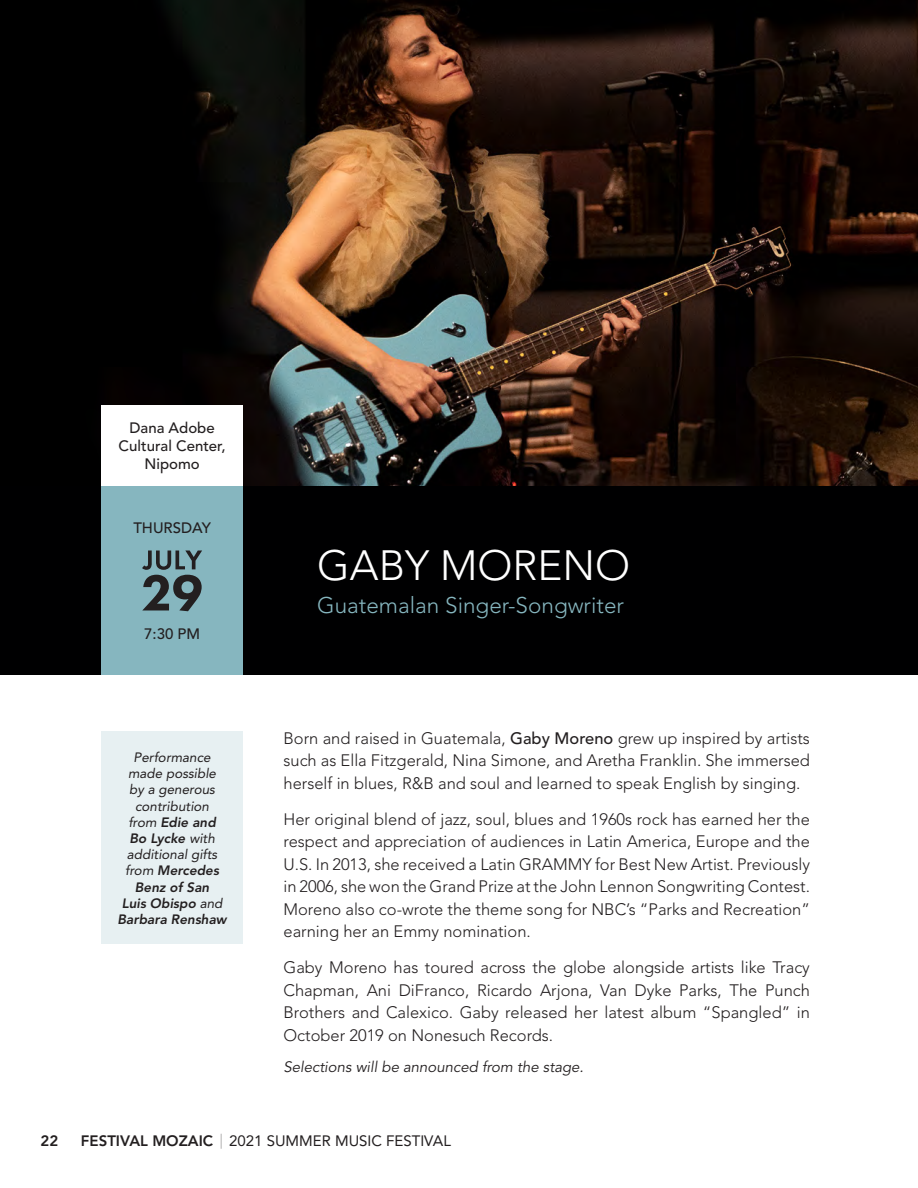
<style>
.page{position:relative;width:918px;height:1188px;background:#fff}
.page>*{position:absolute;margin:0;border:0;box-sizing:border-box;transform-origin:0 0}
.Event_Day{font:800 52.5px "Futura PT";color:#231f20}
.Event_Name{font:300 42px "Avenir LT Std";color:#fff}
.Event_Name_Subhead{font:300 22.5px "Avenir LT Std";color:#86b6bf}
.Body_11{font:300 16.5px/22.5px "Avenir LT Std";color:#231f20;text-align:justify}
.t1{font:italic 15px "Avenir LT Std";color:#231f20}
.t2{font:15px "Avenir LT Std";color:#231f20;scale:.3 1}
.Event_Location{font:500 15px/18px "Avenir LT Std";color:#231f20;text-align:center}
.Event_Day___Time{font:500 15px "Avenir LT Std";color:#231f20}
.t3{font:800 15px "Avenir LT Std";color:#231f20}
.t4{font:italic 13.5px/16.2px "Avenir LT Std";color:#231f20;text-align:center}
.s1{font-weight:800}
.s2{font-weight:500}
</style>
<div class="page">
<img style="left:0;top:0;width:918px;height:486px">
<div style="left:0;top:486px;width:918px;height:189px;background:#000001"></div>
<div style="left:101px;top:405px;width:142px;height:81px;background:#fff"></div>
<div style="left:101px;top:486px;width:142px;height:189px;background:#86b6bf"></div>
<svg style="left:142px;top:551px;width:60px;height:19px"></svg>
<div style="left:101px;top:732px;width:142px;height:212px;background:#e7f0f2"></div>
<p class="Event_Location" style="left:119px;top:419px;width:108px">Dana Adobe<br>Cultural Center,<br>Nipomo</p>
<p class="Event_Day___Time" style="left:133px;top:519px;width:79px">THURSDAY</p>
<p class="Event_Day" style="left:141px;top:560px;width:64px">29</p>
<p class="Event_Day___Time" style="left:144px;top:625px;width:57px">7:30 PM</p>
<p class="t4" style="left:117px;top:749px;width:111px">Performance made possible<br>by a generous contribution<br>from <span class="s1">Edie and<br>Bo Lycke</span> with additional gifts from <span class="s1">Mercedes<br>Benz of San<br>Luis Obispo</span> and<br><span class="s1">Barbara Renshaw</span></p>
<p class="Event_Name" style="left:317px;top:540px;width:314px">GABY MORENO</p>
<p class="Event_Name_Subhead" style="left:317px;top:592px;width:308px">Guatemalan Singer-Songwriter</p>
<p class="Body_11" style="left:284px;top:727px;width:528px">Born and raised in Guatemala, <span class="s2">Gaby Moreno</span> grew up inspired by artists such as Ella Fitzgerald, Nina Simone, and Aretha Franklin. She immersed herself in blues, R&amp;B and soul and learned to speak English by singing.</p>
<p class="Body_11" style="left:284px;top:808px;width:528px">Her original blend of jazz, soul, blues and 1960s rock has earned her the respect and appreciation of audiences in Latin America, Europe and the U.S. In 2013, she received a Latin GRAMMY for Best New Artist. Previously in 2006, she won the Grand Prize at the John Lennon Songwriting Contest.<br>Moreno also co-wrote the theme song for NBC’s “Parks and Recreation” earning her an Emmy nomination.</p>
<p class="Body_11" style="left:284px;top:956px;width:528px">Gaby Moreno has toured across the globe alongside artists like Tracy Chapman, Ani DiFranco, Ricardo Arjona, Van Dyke Parks, The Punch Brothers and Calexico. Gaby released her latest album “Spangled” in October 2019 on Nonesuch Records.</p>
<p class="t1" style="left:284px;top:1059px;width:302px">Selections will be announced from the stage.</p>
<p class="t3" style="left:40px;top:1132px;width:19px">22</p>
<p class="t2" style="left:81px;top:1133px;width:1234px"><span class="s1">FESTIVAL MOZAIC</span> | 2021 SUMMER MUSIC FESTIVAL</p>
</div>
